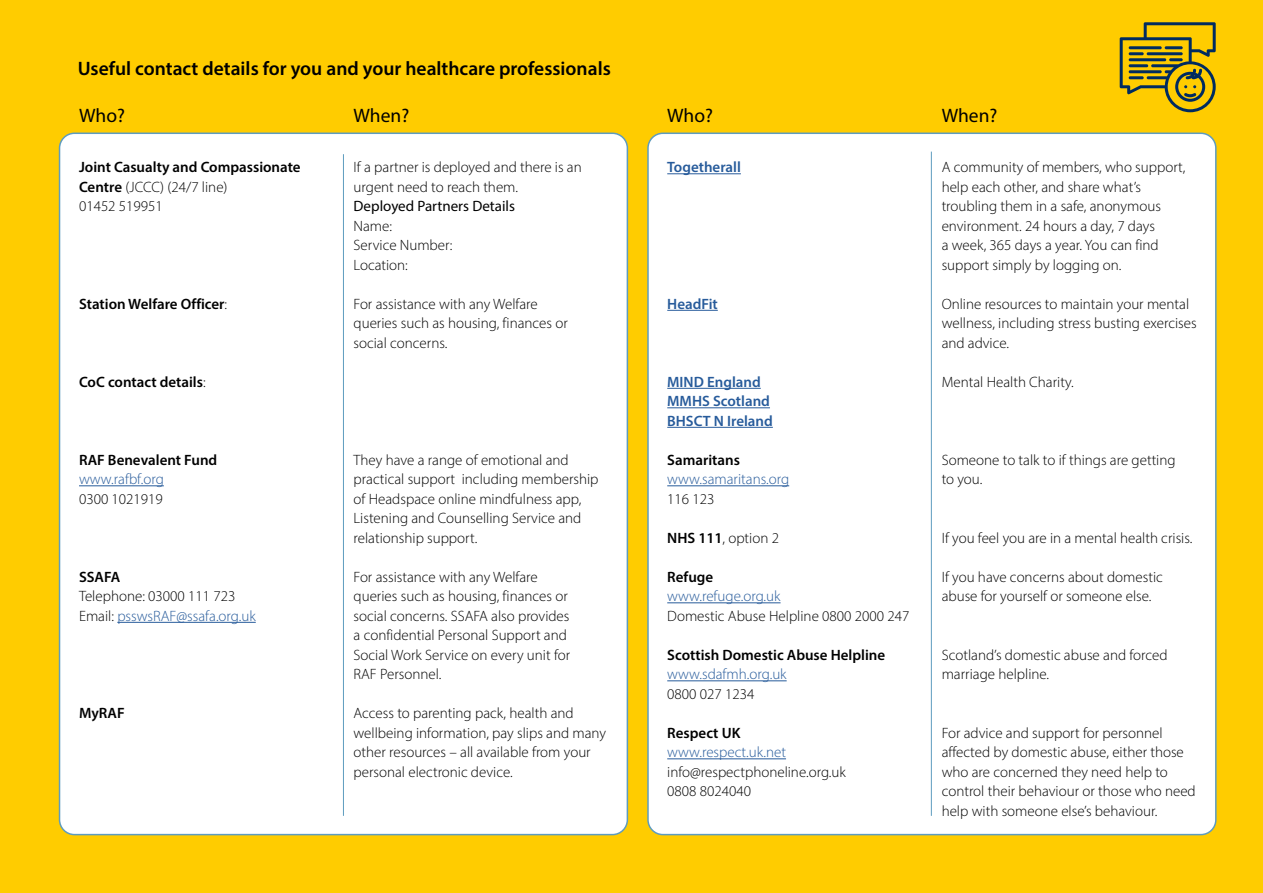
<style>
.page{position:relative;width:1263px;height:893px;background:#fc0}
.page>*{position:absolute;margin:0;border:0;box-sizing:border-box;transform-origin:0 0}
.t1{font:600 19.5px "Myriad Pro";color:#000}
.t2{font:19.5px "Myriad Pro";color:#000}
.t3{font:300 15px/19.5px "Myriad Pro";color:#000}
.t4{font:600 15px/19.5px "Myriad Pro";color:#000}
.t5{font:300 15px "Myriad Pro";color:#275b9b}
.t6{font:600 15px/19.5px "Myriad Pro";color:#275b9b}
.t7{font:15px "Myriad Pro";color:#000}
.s1{font-weight:300}
.s2{font-weight:600}
.s3{color:#275b9b}
</style>
<div class="page">
<div style="left:60px;top:133px;width:567px;height:702px;background:#fff;border-radius:15px"></div>
<div style="left:648px;top:133px;width:568px;height:702px;background:#fff;border-radius:15px"></div>
<hr style="left:79px;top:485px;width:85px;height:1px;background:#275b9b">
<hr style="left:117px;top:622px;width:139px;height:1px;background:#275b9b">
<hr style="left:343px;top:154px;width:1px;height:662px;background:#5e9cbf">
<hr style="left:931px;top:152px;width:1px;height:664px;background:#5e9cbf">
<hr style="left:667px;top:173px;width:74px;height:1px;background:#275b9b">
<hr style="left:667px;top:310px;width:51px;height:1px;background:#275b9b">
<hr style="left:667px;top:388px;width:94px;height:1px;background:#275b9b">
<hr style="left:667px;top:407px;width:103px;height:1px;background:#275b9b">
<hr style="left:667px;top:427px;width:106px;height:1px;background:#275b9b">
<hr style="left:667px;top:485px;width:122px;height:1px;background:#275b9b">
<hr style="left:667px;top:602px;width:113px;height:1px;background:#275b9b">
<hr style="left:667px;top:680px;width:120px;height:1px;background:#275b9b">
<hr style="left:667px;top:758px;width:119px;height:1px;background:#275b9b">
<svg style="left:1120px;top:22px;width:96px;height:90px"></svg>
<h1 class="t1" style="left:78px;top:56px;width:534px">Useful contact details for you and your healthcare professionals</h1>
<h1 class="t2" style="left:79px;top:104px;width:47px">Who?</h1>
<h1 class="t2" style="left:354px;top:104px;width:57px">When?</h1>
<h1 class="t2" style="left:667px;top:104px;width:47px">Who?</h1>
<h1 class="t2" style="left:942px;top:104px;width:57px">When?</h1>
<p class="t3" style="left:354px;top:157px;width:230px">If a partner is deployed and there is an urgent need to reach them.</p>
<p class="t7" style="left:354px;top:197px;width:163px">Deployed Partners Details</p>
<p class="t3" style="left:354px;top:216px;width:100px">Name:<br>Service Number:<br>Location:</p>
<p class="t3" style="left:354px;top:294px;width:216px">For assistance with any Welfare queries such as housing, finances or social concerns.</p>
<p class="t3" style="left:942px;top:157px;width:245px">A community of members, who support, help each other, and share what’s troubling them in a safe, anonymous environment. 24 hours a day, 7 days<br>a week, 365 days a year. You can find support simply by logging on.</p>
<p class="t3" style="left:942px;top:294px;width:257px">Online resources to maintain your mental wellness, including stress busting exercises and advice.</p>
<p class="t3" style="left:942px;top:372px;width:134px">Mental Health Charity.</p>
<p class="t4" style="left:79px;top:157px;width:223px">Joint Casualty and Compassionate<br>Centre <span class="s1">(JCCC) (24/7 line)<br>01452 519951</span></p>
<p class="t6" style="left:667px;top:157px;width:75px">Togetherall</p>
<p class="t4" style="left:79px;top:294px;width:150px">Station Welfare Officer<span class="s1">:</span></p>
<p class="t6" style="left:667px;top:294px;width:52px">HeadFit</p>
<p class="t4" style="left:79px;top:372px;width:128px">CoC contact details<span class="s1">:</span></p>
<p class="t6" style="left:667px;top:372px;width:107px">MIND England<br>MMHS Scotland<br>BHSCT N Ireland</p>
<p class="t4" style="left:667px;top:450px;width:74px">Samaritans</p>
<p class="t5" style="left:667px;top:470px;width:123px">www.samaritans.org</p>
<p class="t3" style="left:667px;top:489px;width:49px">116 123</p>
<p class="t3" style="left:667px;top:528px;width:113px"><span class="s2">NHS 111</span>, option 2</p>
<p class="t4" style="left:667px;top:567px;width:47px">Refuge</p>
<p class="t5" style="left:667px;top:587px;width:115px">www.refuge.org.uk</p>
<p class="t3" style="left:667px;top:606px;width:244px">Domestic Abuse Helpline 0800 2000 247</p>
<p class="t4" style="left:667px;top:645px;width:219px">Scottish Domestic Abuse Helpline</p>
<p class="t5" style="left:667px;top:665px;width:121px">www.sdafmh.org.uk</p>
<p class="t3" style="left:667px;top:684px;width:89px">0800 027 1234</p>
<p class="t4" style="left:667px;top:723px;width:75px">Respect UK</p>
<p class="t5" style="left:667px;top:743px;width:120px">www.respect.uk.net</p>
<p class="t3" style="left:667px;top:762px;width:180px">info@respectphoneline.org.uk<br>0808 8024040</p>
<p class="t3" style="left:354px;top:450px;width:246px">They have a range of emotional and practical support including membership of Headspace online mindfulness app, Listening and Counselling Service and relationship support.</p>
<p class="t3" style="left:354px;top:567px;width:218px">For assistance with any Welfare queries such as housing, finances or social concerns. SSAFA also provides a confidential Personal Support and<br>Social Work Service on every unit for<br>RAF Personnel.</p>
<p class="t3" style="left:354px;top:703px;width:254px">Access to parenting pack, health and wellbeing information, pay slips and many other resources – all available from your personal electronic device.</p>
<p class="t3" style="left:942px;top:450px;width:235px">Someone to talk to if things are getting to you.</p>
<p class="t4" style="left:79px;top:450px;width:140px">RAF Benevalent Fund</p>
<p class="t5" style="left:79px;top:470px;width:86px">www.rafbf.org</p>
<p class="t3" style="left:79px;top:489px;width:85px">0300 1021919</p>
<p class="t3" style="left:942px;top:528px;width:252px">If you feel you are in a mental health crisis.</p>
<p class="t3" style="left:942px;top:567px;width:223px">If you have concerns about domestic abuse for yourself or someone else.</p>
<p class="t4" style="left:79px;top:567px;width:43px">SSAFA</p>
<p class="t3" style="left:79px;top:586px;width:178px">Telephone: 03000 111 723<br>Email: <span class="s3">psswsRAF@ssafa.org.uk</span></p>
<p class="t3" style="left:942px;top:645px;width:227px">Scotland’s domestic abuse and forced marriage helpline.</p>
<p class="t4" style="left:79px;top:703px;width:47px">MyRAF</p>
<p class="t3" style="left:942px;top:723px;width:256px">For advice and support for personnel affected by domestic abuse, either those who are concerned they need help to control their behaviour or those who need help with someone else’s behaviour.</p>
</div>
